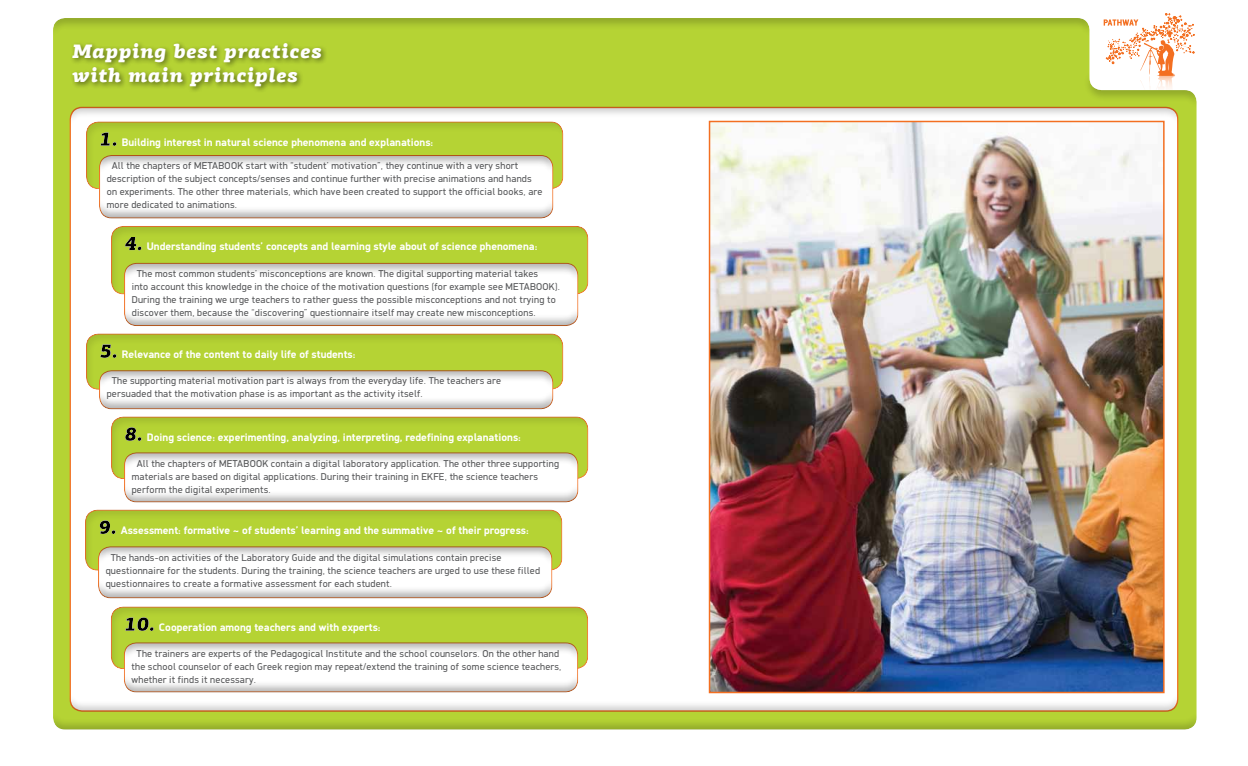
<style>
.page{position:relative;width:1248px;height:766px;background:#fff}
.page>*{position:absolute;margin:0;border:0;box-sizing:border-box;transform-origin:0 0}
.t1{font:italic 900 19.5px/24px "PF Agora Slab Pro";letter-spacing:.025em;color:#fff}
.t2{font:700 11px "PF Din Display";letter-spacing:.005em;color:#fff}
.t3{font:10px/13px "PF Din Display";letter-spacing:.025em;color:#58595b}
</style>
<div class="page">
<div style="left:53px;top:17px;width:1144px;height:713px;background:#000;opacity:.2"></div>
<div style="left:68px;top:105px;width:1110px;height:607px;background:#000;opacity:.2"></div>
<div style="left:69px;top:40px;width:258px;height:53px;background:#000;opacity:.5"></div>
<div style="left:85px;top:120px;width:479px;height:70px;background:#000;opacity:.1"></div>
<div style="left:98px;top:153px;width:456px;height:65px;background:#000;opacity:.3"></div>
<div style="left:85px;top:332px;width:479px;height:58px;background:#000;opacity:.1"></div>
<div style="left:98px;top:369px;width:456px;height:41px;background:#000;opacity:.3"></div>
<div style="left:84px;top:508px;width:479px;height:63px;background:#000;opacity:.1"></div>
<div style="left:97px;top:545px;width:456px;height:53px;background:#000;opacity:.3"></div>
<div style="left:110px;top:224px;width:479px;height:71px;background:#000;opacity:.1"></div>
<div style="left:123px;top:261px;width:456px;height:65px;background:#000;opacity:.3"></div>
<div style="left:110px;top:414px;width:479px;height:65px;background:#000;opacity:.1"></div>
<div style="left:123px;top:450px;width:456px;height:52px;background:#000;opacity:.3"></div>
<div style="left:110px;top:604px;width:479px;height:65px;background:#000;opacity:.1"></div>
<div style="left:123px;top:640px;width:456px;height:52px;background:#000;opacity:.3"></div>
<img style="left:711px;top:124px;width:450px;height:566px">
<div style="left:708px;top:121px;width:456px;height:572px;border:2px solid #f36f21"></div>
<h1 class="t1" style="left:72px;top:40px;width:251px">Mapping best practices with main principles</h1>
<p class="t2" style="left:122px;top:135px;width:313px">Building interest in natural science phenomena and explanations:</p>
<p class="t3" style="left:107px;top:159px;width:437px;text-indent:5px">All the chapters of METABOOK start with “student’ motivation”, they continue with a very short description of the subject concepts/senses and continue further with precise animations and hands on experiments. The other three materials, which have been created to support the official books, are more dedicated to animations.</p>
<p class="t2" style="left:147px;top:239px;width:392px">Understanding students’ concepts and learning style about of science phenomena:</p>
<p class="t3" style="left:132px;top:267px;width:430px;text-indent:5px">The most common students’ misconceptions are known. The digital supporting material takes<br>into account this knowledge in the choice of the motivation questions (for example see METABOOK).<br>During the training we urge teachers to rather guess the possible misconceptions and not trying to discover them, because the “discovering” questionnaire itself may create new misconceptions.</p>
<p class="t2" style="left:122px;top:347px;width:235px">Relevance of the content to daily life of students:</p>
<p class="t3" style="left:107px;top:374px;width:396px;text-indent:5px">The supporting material motivation part is always from the everyday life. The teachers are persuaded that the motivation phase is as important as the activity itself.</p>
<p class="t2" style="left:147px;top:430px;width:375px">Doing science: experimenting, analyzing, interpreting, redefining explanations:</p>
<p class="t3" style="left:132px;top:456px;width:429px;text-indent:5px">All the chapters of METABOOK contain a digital laboratory application. The other three supporting materials are based on digital applications. During their training in EKFE, the science teachers perform the digital experiments.</p>
<p class="t2" style="left:121px;top:523px;width:409px">Assessment: formative ~ of students’ learning and the summative ~ of their progress:</p>
<p class="t3" style="left:106px;top:550px;width:436px;text-indent:5px">The hands-on activities of the Laboratory Guide and the digital simulations contain precise questionnaire for the students. During the training, the science teachers are urged to use these filled questionnaires to create a formative assessment for each student.</p>
<p class="t2" style="left:159px;top:620px;width:223px">Cooperation among teachers and with experts:</p>
<p class="t3" style="left:131px;top:646px;width:431px;text-indent:5px">The trainers are experts of the Pedagogical Institute and the school counselors. On the other hand the school counselor of each Greek region may repeat/extend the training of some science teachers, whether it finds it necessary.</p>
</div>
